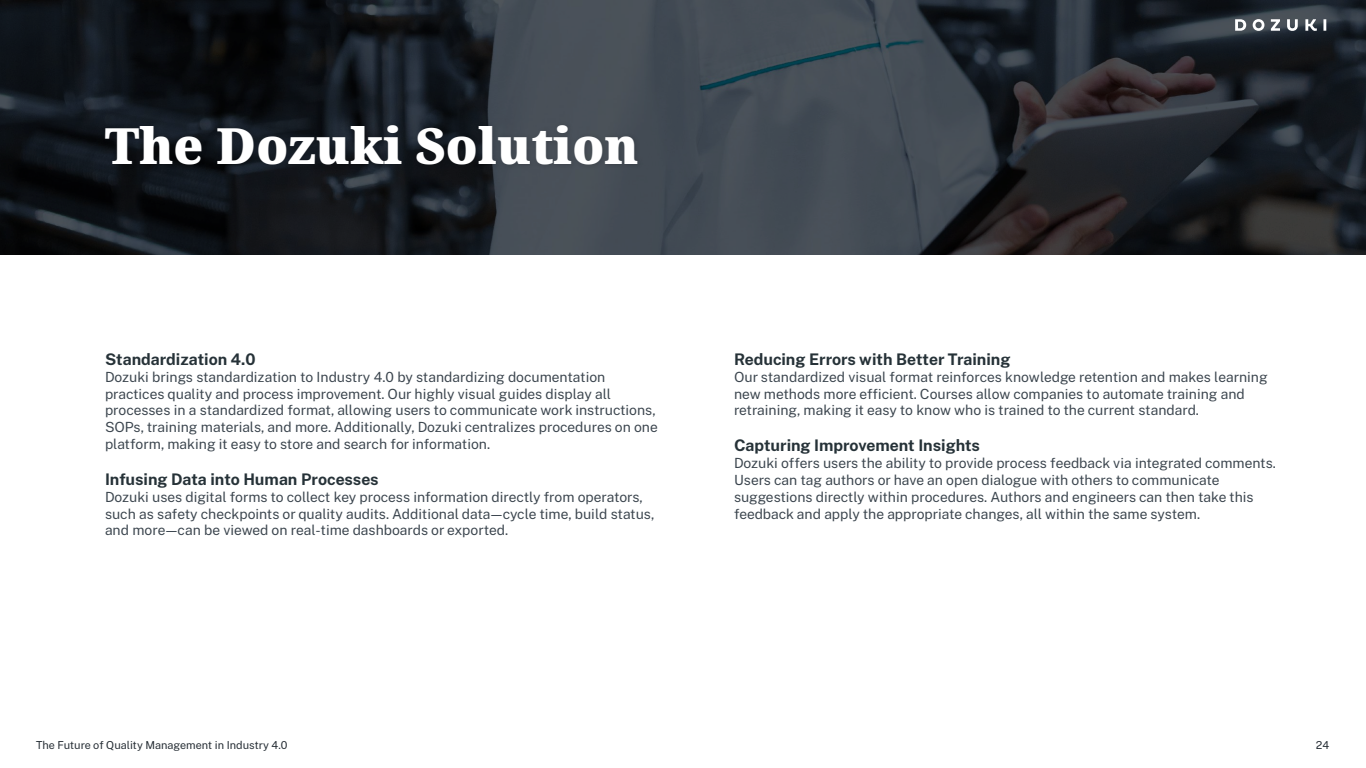
<style>
.page{position:relative;width:1366px;height:768px;background:#fff}
.page>*{position:absolute;margin:0;border:0;box-sizing:border-box;transform-origin:0 0}
.t1{font:900 50px "Noto Serif";color:#fff}
.t2{font:700 16px "Public Sans";color:#263238}
.t3{font:14px/16.8px "Public Sans";color:#3b454e}
.t4{font:11px "Public Sans";color:#242c33}
</style>
<div class="page">
<svg style="left:0;top:0;width:1366px;height:255px;background:#272c33"></svg>
<div style="left:101px;top:121px;width:542px;height:50px;background:#000;opacity:.17"></div>
<svg style="left:1235px;top:19px;width:91px;height:12px"></svg>
<h1 class="t1" style="left:105px;top:110px;width:535px">The Dozuki Solution</h1>
<p class="t2" style="left:105px;top:347px;width:152px">Standardization 4.0</p>
<p class="t3" style="left:105px;top:368px;width:554px">Dozuki brings standardization to Industry 4.0 by standardizing documentation practices quality and process improvement. Our highly visual guides display all processes in a standardized format, allowing users to communicate work instructions, SOPs, training materials, and more. Additionally, Dozuki centralizes procedures on one platform, making it easy to store and search for information.</p>
<p class="t2" style="left:105px;top:467px;width:275px">Infusing Data into Human Processes</p>
<p class="t3" style="left:105px;top:488px;width:551px">Dozuki uses digital forms to collect key process information directly from operators, such as safety checkpoints or quality audits. Additional data—cycle time, build status, and more—can be viewed on real-time dashboards or exported.</p>
<p class="t2" style="left:734px;top:347px;width:278px">Reducing Errors with Better Training</p>
<p class="t3" style="left:734px;top:368px;width:535px">Our standardized visual format reinforces knowledge retention and makes learning new methods more efficient. Courses allow companies to automate training and retraining, making it easy to know who is trained to the current standard.</p>
<p class="t2" style="left:734px;top:433px;width:248px">Capturing Improvement Insights</p>
<p class="t3" style="left:734px;top:454px;width:544px">Dozuki offers users the ability to provide process feedback via integrated comments.<br>Users can tag authors or have an open dialogue with others to communicate suggestions directly within procedures. Authors and engineers can then take this feedback and apply the appropriate changes, all within the same system.</p>
<p class="t4" style="left:36px;top:736px;width:253px">The Future of Quality Management in Industry 4.0</p>
<p class="t4" style="left:1316px;top:736px;width:15px">24</p>
</div>
